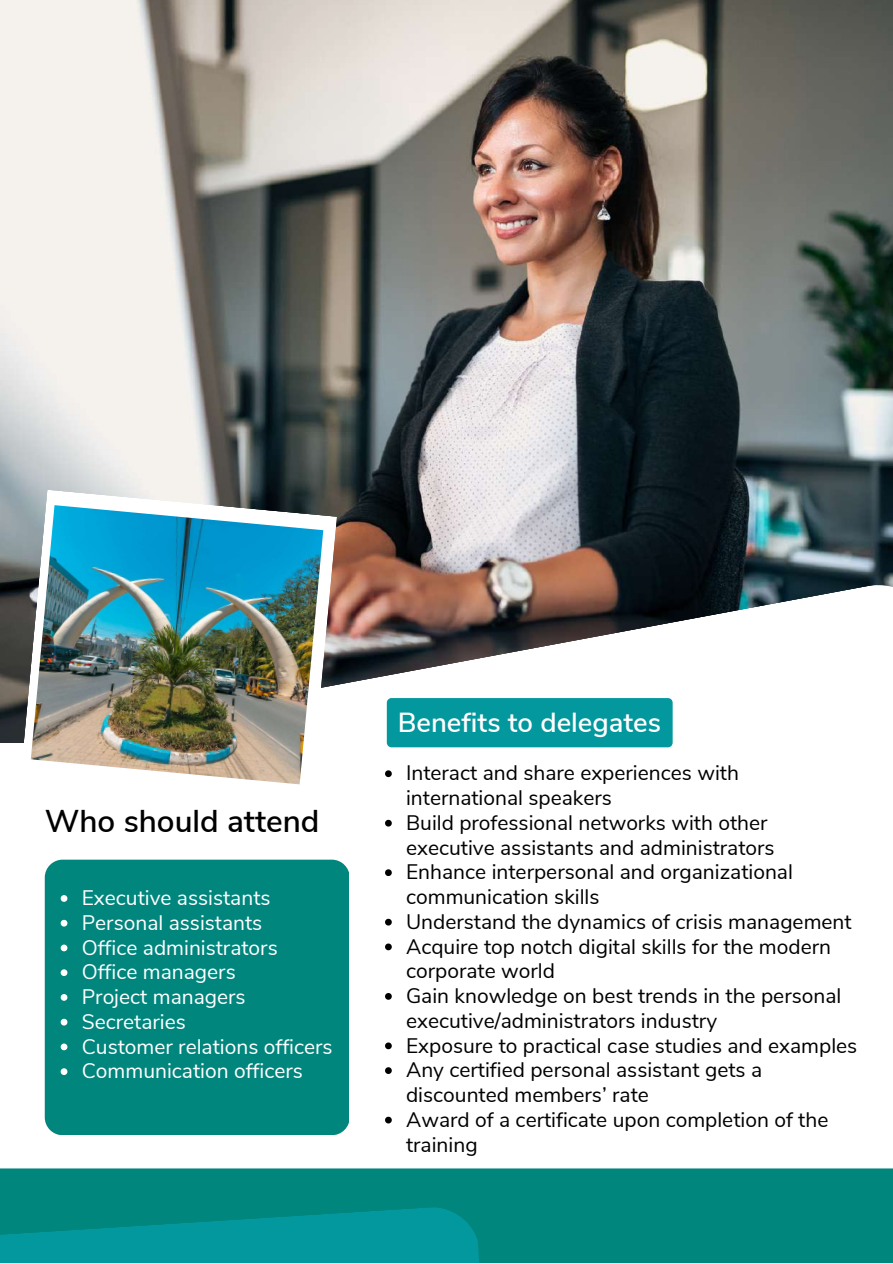
<style>
.page{position:relative;width:893px;height:1264px;background:#fff}
.page>*{position:absolute;margin:0;border:0;box-sizing:border-box;transform-origin:0 0}
.t1{font:600 31.5px "Nunito Sans";color:#000}
.t2{font:600 27.6px "Nunito Sans";color:#fff}
.t3{font:21px/24.8px "Nunito Sans";color:#000}
.t4{font:21px/24.8px "Nunito Sans";color:#fff}
</style>
<div class="page">
<img style="left:0;top:0;width:892px;height:580px">
<svg style="left:23px;top:489px;width:314px;height:91px"></svg>
<svg style="left:0;top:580px;width:892px;height:555px"></svg>
<div style="left:0;top:1168px;width:892px;height:94px;background:#00867d"></div>
<div style="left:45px;top:859px;width:304px;height:275px;background:#00867d;border-radius:18px"></div>
<svg style="left:0;top:1207px;width:479px;height:55px"></svg>
<div style="left:387px;top:698px;width:285px;height:49px;background:#03989e"></div>
<svg style="left:385px;top:770px;width:7px;height:7px"></svg>
<svg style="left:385px;top:819px;width:7px;height:7px"></svg>
<svg style="left:385px;top:869px;width:7px;height:7px"></svg>
<svg style="left:385px;top:918px;width:7px;height:7px"></svg>
<svg style="left:385px;top:943px;width:7px;height:7px"></svg>
<svg style="left:385px;top:993px;width:7px;height:6px"></svg>
<svg style="left:385px;top:1042px;width:7px;height:7px"></svg>
<svg style="left:385px;top:1067px;width:7px;height:6px"></svg>
<svg style="left:385px;top:1116px;width:7px;height:7px"></svg>
<svg style="left:61px;top:895px;width:6px;height:6px"></svg>
<svg style="left:61px;top:919px;width:6px;height:7px"></svg>
<svg style="left:61px;top:944px;width:6px;height:7px"></svg>
<svg style="left:61px;top:969px;width:6px;height:7px"></svg>
<svg style="left:61px;top:994px;width:6px;height:6px"></svg>
<svg style="left:61px;top:1018px;width:6px;height:7px"></svg>
<svg style="left:61px;top:1043px;width:6px;height:7px"></svg>
<svg style="left:61px;top:1068px;width:6px;height:7px"></svg>
<img style="left:31px;top:505px;width:292px;height:279px">
<h1 class="t1" style="left:45px;top:799px;width:276px">Who should attend</h1>
<p class="t4" style="left:82px;top:885px;width:252px">Executive assistants<br>Personal assistants<br>Office administrators<br>Office managers<br>Project managers<br>Secretaries<br>Customer relations officers<br>Communication officers</p>
<h2 class="t2" style="left:398px;top:703px;width:265px">Benefits to delegates</h2>
<p class="t3" style="left:406px;top:761px;width:452px">Interact and share experiences with international speakers<br>Build professional networks with other executive assistants and administrators Enhance interpersonal and organizational communication skills<br>Understand the dynamics of crisis management Acquire top notch digital skills for the modern corporate world<br>Gain knowledge on best trends in the personal executive/administrators industry<br>Exposure to practical case studies and examples Any certified personal assistant gets a discounted members’ rate<br>Award of a certificate upon completion of the training</p>
</div>
